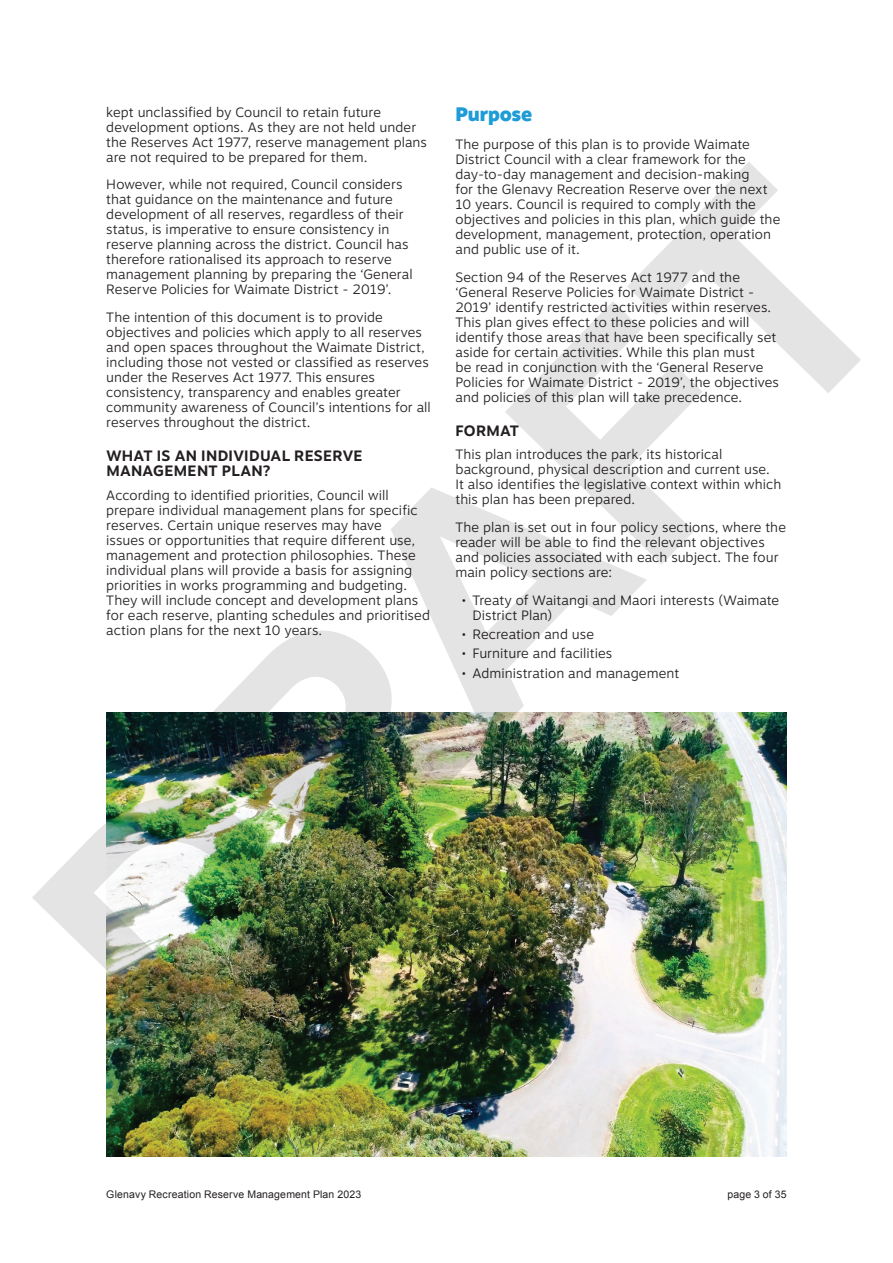
<style>
.page{position:relative;width:893px;height:1263px;background:#fff}
.page>*{position:absolute;margin:0;border:0;box-sizing:border-box;transform-origin:0 0}
.t1{font:900 19.5px "Motiva Sans";letter-spacing:-.01em;color:#1d9cd8}
.t2{font:700 15px/15px "Motiva Sans";letter-spacing:.02em;color:#231f20}
.t3{font:300 13.5px/15px "Motiva Sans";letter-spacing:.005em;color:#231f20}
.t4{font:10.5px "Arial";letter-spacing:.015em;color:#231f20}
</style>
<div class="page">
<img style="left:106px;top:1050px;width:681px;height:107px">
<img style="left:32px;top:162px;width:829px;height:888px">
<p class="t3" style="left:106px;top:104px;width:322px">kept unclassified by Council to retain future development options. As they are not held under the Reserves Act 1977, reserve management plans are not required to be prepared for them.</p>
<p class="t3" style="left:106px;top:177px;width:308px">However, while not required, Council considers that guidance on the maintenance and future development of all reserves, regardless of their status, is imperative to ensure consistency in reserve planning across the district. Council has therefore rationalised its approach to reserve management planning by preparing the ‘General Reserve Policies for Waimate District - 2019’.</p>
<p class="t3" style="left:106px;top:309px;width:326px">The intention of this document is to provide objectives and policies which apply to all reserves and open spaces throughout the Waimate District, including those not vested or classified as reserves under the Reserves Act 1977. This ensures consistency, transparency and enables greater community awareness of Council’s intentions for all reserves throughout the district.</p>
<p class="t2" style="left:106px;top:448px;width:258px">WHAT IS AN INDIVIDUAL RESERVE<br>MANAGEMENT PLAN?</p>
<p class="t3" style="left:106px;top:487px;width:325px">According to identified priorities, Council will prepare individual management plans for specific reserves. Certain unique reserves may have<br>issues or opportunities that require different use, management and protection philosophies. These individual plans will provide a basis for assigning priorities in works programming and budgeting.<br>They will include concept and development plans for each reserve, planting schedules and prioritised action plans for the next 10 years.</p>
<h1 class="t1" style="left:455px;top:100px;width:78px">Purpose</h1>
<p class="t3" style="left:455px;top:136px;width:326px">The purpose of this plan is to provide Waimate District Council with a clear framework for the day-to-day management and decision-making<br>for the Glenavy Recreation Reserve over the next 10 years. Council is required to comply with the objectives and policies in this plan, which guide the development, management, protection, operation and public use of it.</p>
<p class="t3" style="left:455px;top:269px;width:325px">Section 94 of the Reserves Act 1977 and the ‘General Reserve Policies for Waimate District - 2019’ identify restricted activities within reserves.<br>This plan gives effect to these policies and will identify those areas that have been specifically set aside for certain activities. While this plan must<br>be read in conjunction with the ‘General Reserve Policies for Waimate District - 2019’, the objectives and policies of this plan will take precedence.</p>
<p class="t2" style="left:456px;top:423px;width:65px">FORMAT</p>
<p class="t3" style="left:455px;top:447px;width:327px">This plan introduces the park, its historical background, physical description and current use.<br>It also identifies the legislative context within which this plan has been prepared.</p>
<p class="t3" style="left:455px;top:519px;width:332px">The plan is set out in four policy sections, where the reader will be able to find the relevant objectives and policies associated with each subject. The four main policy sections are:</p>
<p class="t3" style="left:472px;top:592px;width:308px;text-indent:-11px">• Treaty of Waitangi and Maori interests (Waimate<br>District Plan)</p>
<p class="t3" style="left:462px;top:626px;width:134px">• Recreation and use</p>
<p class="t3" style="left:462px;top:646px;width:152px">• Furniture and facilities</p>
<p class="t3" style="left:462px;top:665px;width:219px">• Administration and management</p>
<p class="t4" style="left:106px;top:1188px;width:256px">Glenavy Recreation Reserve Management Plan 2023</p>
<p class="t4" style="left:727px;top:1188px;width:61px">page 3 of 35</p>
</div>
